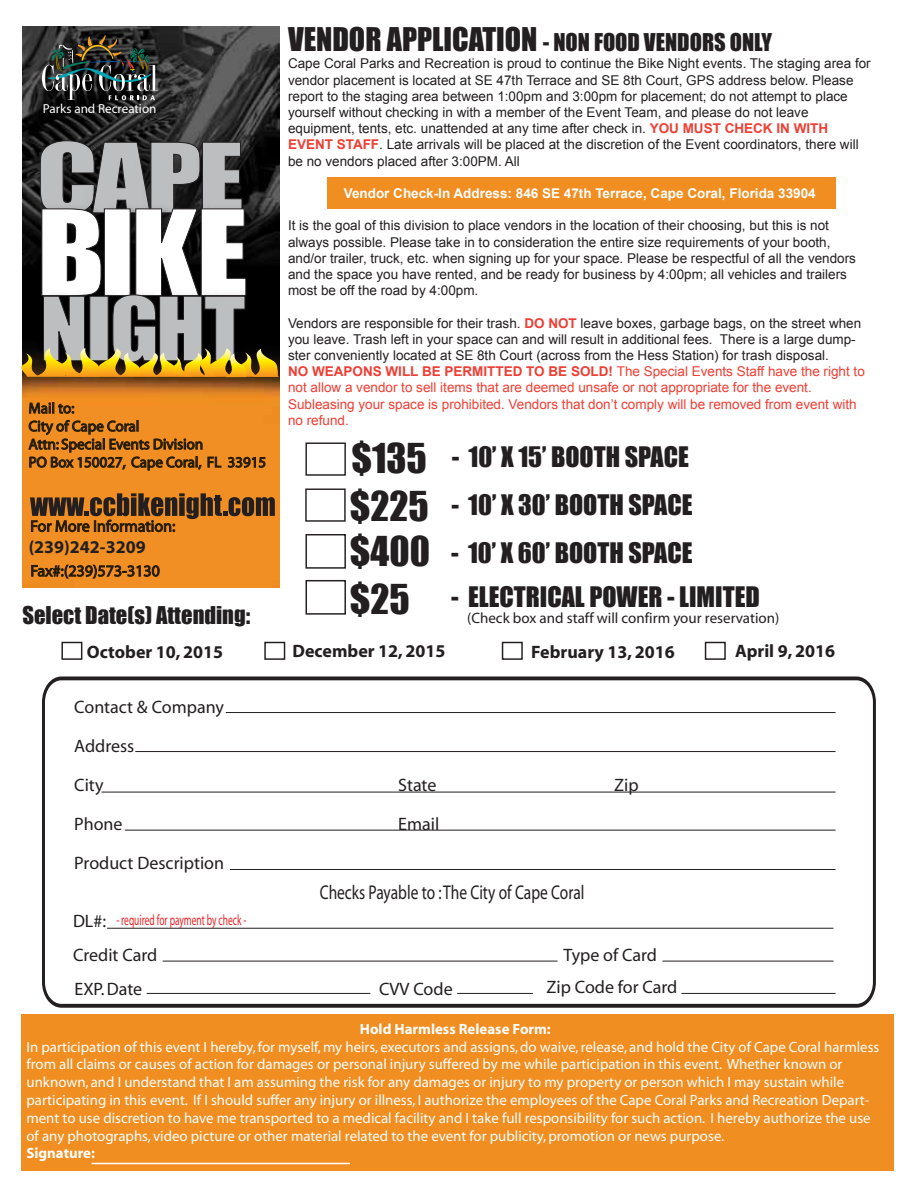
<style>
.page{position:relative;width:918px;height:1188px;background:#fff}
.page>*{position:absolute;margin:0;border:0;box-sizing:border-box;transform-origin:0 0}
.t1{font:37.8px "Impact";color:#231f20}
.t2{font:25.95px "Impact";color:#231f20}
.t3{font:22.5px "Impact";color:#231f20}
.t4{font:19.95px "Myriad";color:#231f20;scale:.77 1}
.t5{font:18px/39px "Myriad";color:#231f20}
.t6{font:700 18px "Myriad";color:#231f20}
.t7{font:15px/18px "Myriad";color:#231f20}
.t8{font:15px "Myriad";color:#ed2224;scale:.63 1}
.t9{font:14.85px/17.9px "Myriad";color:#fff}
.t10{font:700 14.85px "Myriad";color:#fff}
.t11{font:13.5px/16.2px "Arial";color:#231f20}
.t12{font:700 13.5px "Arial";color:#fff}
.t13{font:13.05px "Myriad";color:#fff}
.s1{font-size:30px}
.s2{font-weight:700;color:#ef3e33}
.s3{color:#ef3e33}
.s4{font-size:37.8px}
.s5{font-size:18px;color:#231f20}
</style>
<div class="page">
<div style="left:327px;top:178px;width:509px;height:31px;background:#f18e21"></div>
<img style="left:22px;top:26px;width:257px;height:562px">
<img style="left:23px;top:124px;width:116px;height:16px">
<img style="left:76px;top:126px;width:59px;height:14px">
<img style="left:135px;top:126px;width:51px;height:14px">
<img style="left:186px;top:126px;width:94px;height:129px">
<img style="left:34px;top:377px;width:46px;height:10px">
<img style="left:80px;top:377px;width:23px;height:10px">
<img style="left:103px;top:377px;width:78px;height:12px">
<img style="left:150px;top:377px;width:46px;height:10px">
<img style="left:196px;top:377px;width:74px;height:10px">
<svg style="left:21px;top:140px;width:258px;height:237px"></svg>
<img style="left:42px;top:35px;width:116px;height:65px">
<svg style="left:42px;top:677px;width:834px;height:331px"></svg>
<hr style="left:135px;top:751px;width:701px;height:1px;background:#231f20">
<hr style="left:101px;top:792px;width:735px;height:1px;background:#231f20">
<hr style="left:226px;top:712px;width:610px;height:1px;background:#231f20">
<hr style="left:107px;top:928px;width:727px;height:1px;background:#231f20">
<hr style="left:163px;top:961px;width:395px;height:1px;background:#231f20">
<hr style="left:147px;top:993px;width:223px;height:1px;background:#231f20">
<div style="left:305px;top:443px;width:41px;height:33px;background:#fff;border:1px solid #231f20"></div>
<div style="left:305px;top:534px;width:41px;height:35px;background:#fff;border:1px solid #231f20"></div>
<div style="left:306px;top:580px;width:40px;height:35px;background:#fff;border:1px solid #231f20"></div>
<hr style="left:125px;top:830px;width:711px;height:1px;background:#231f20">
<hr style="left:457px;top:993px;width:76px;height:1px;background:#231f20">
<hr style="left:230px;top:869px;width:606px;height:1px;background:#231f20">
<svg style="left:30px;top:493px;width:245px;height:56px;background:#b16c21"></svg>
<svg style="left:31px;top:563px;width:129px;height:16px;background:#a36317"></svg>
<svg style="left:28px;top:398px;width:238px;height:89px;background:#d57f1f"></svg>
<div style="left:305px;top:489px;width:41px;height:33px;background:#fff;border:1px solid #231f20"></div>
<hr style="left:682px;top:993px;width:154px;height:1px;background:#231f20">
<div style="left:502px;top:642px;width:21px;height:18px;background:#fff;border:1px solid #231f20"></div>
<div style="left:705px;top:642px;width:21px;height:18px;background:#fff;border:1px solid #231f20"></div>
<div style="left:264px;top:642px;width:21px;height:18px;background:#fff;border:1px solid #231f20"></div>
<div style="left:61px;top:642px;width:21px;height:18px;background:#fff;border:1px solid #231f20"></div>
<div style="left:21px;top:1014px;width:873px;height:157px;background:#f18e21"></div>
<hr style="left:92px;top:1163px;width:258px;height:1px;background:#fff">
<hr style="left:662px;top:961px;width:172px;height:1px;background:#231f20">
<p class="t13" style="left:43px;top:103px;width:115px">Parks and Recreation</p>
<p class="t7" style="left:29px;top:400px;width:239px">Mail to:<br>City of Cape Coral<br>Attn: Special Events Division<br>PO Box 150027, Cape Coral, FL 33915</p>
<h3 class="t6" style="left:29px;top:538px;width:118px">(239)242-3209</h3>
<h3 class="t3" style="left:23px;top:598px;width:229px">Select Date(s) Attending:</h3>
<h3 class="t3" style="left:288px;top:25px;width:485px"><span class="s1">VENDOR APPLICATION</span> - NON FOOD VENDORS ONLY</h3>
<p class="t11" style="left:288px;top:56px;width:584px">Cape Coral Parks and Recreation is proud to continue the Bike Night events. The staging area for vendor placement is located at SE 47th Terrace and SE 8th Court, GPS address below. Please report to the staging area between 1:00pm and 3:00pm for placement; do not attempt to place yourself without checking in with a member of the Event Team, and please do not leave equipment, tents, etc. unattended at any time after check in. <span class="s2">YOU MUST CHECK IN WITH EVENT STAFF</span>. Late arrivals will be placed at the discretion of the Event coordinators, there will be no vendors placed after 3:00PM. All</p>
<p class="t12" style="left:344px;top:184px;width:473px">Vendor Check-In Address: 846 SE 47th Terrace, Cape Coral, Florida 33904</p>
<p class="t11" style="left:288px;top:218px;width:570px">It is the goal of this division to place vendors in the location of their choosing, but this is not always possible. Please take in to consideration the entire size requirements of your booth, and/or trailer, truck, etc. when signing up for your space. Please be respectful of all the vendors and the space you have rented, and be ready for business by 4:00pm; all vehicles and trailers most be off the road by 4:00pm.</p>
<p class="t11" style="left:288px;top:315px;width:578px">Vendors are responsible for their trash. <span class="s2">DO NOT</span> leave boxes, garbage bags, on the street when you leave. Trash left in your space can and will result in additional fees. There is a large dump&shy;ster conveniently located at SE 8th Court (across from the Hess Station) for trash disposal.<br><span class="s2">NO WEAPONS WILL BE PERMITTED TO BE SOLD!</span> <span class="s3">The Special Events Staff have the right to not allow a vendor to sell items that are deemed unsafe or not appropriate for the event.<br>Subleasing your space is prohibited. Vendors that don’t comply will be removed from event with no refund.</span></p>
<h1 class="t1" style="left:351px;top:429px;width:77px">$135</h1>
<h2 class="t2" style="left:452px;top:437px;width:239px">- 10’ X 15’ BOOTH SPACE</h2>
<h2 class="t2" style="left:350px;top:485px;width:344px"><span class="s4">$225</span> - 10’ X 30’ BOOTH SPACE</h2>
<h1 class="t1" style="left:350px;top:522px;width:82px">$400</h1>
<h1 class="t1" style="left:350px;top:569px;width:61px">$25</h1>
<h2 class="t2" style="left:451px;top:533px;width:243px">- 10’ X 60’ BOOTH SPACE</h2>
<h2 class="t2" style="left:451px;top:577px;width:310px">- ELECTRICAL POWER - LIMITED</h2>
<p class="t7" style="left:467px;top:609px;width:314px">(Check box and staff will confirm your reservation)</p>
<h3 class="t6" style="left:87px;top:642px;width:138px">October 10, 2015</h3>
<h3 class="t6" style="left:292px;top:642px;width:155px">December 12, 2015</h3>
<h3 class="t6" style="left:531px;top:642px;width:145px">February 13, 2016</h3>
<h3 class="t6" style="left:735px;top:642px;width:101px">April 9, 2016</h3>
<h3 class="t5" style="left:74px;top:688px;width:151px">Contact &amp; Company<br>Address<br>City</h3>
<h3 class="t5" style="left:398px;top:766px;width:40px">State</h3>
<h3 class="t5" style="left:614px;top:766px;width:26px">Zip</h3>
<h3 class="t5" style="left:74px;top:805px;width:50px">Phone</h3>
<h3 class="t5" style="left:398px;top:805px;width:42px">Email</h3>
<h3 class="t5" style="left:74px;top:844px;width:151px">Product Description</h3>
<h3 class="t4" style="left:320px;top:883px;width:345px">Checks Payable to : The City of Cape Coral</h3>
<p class="t8" style="left:73px;top:912px;width:277px"><span class="s5">DL#:</span> - required for payment by check -</p>
<h3 class="t5" style="left:73px;top:939px;width:86px;line-height:33.8px">Credit Card<br>EXP. Date</h3>
<h3 class="t5" style="left:379px;top:970px;width:75px">CVV Code</h3>
<h3 class="t5" style="left:563px;top:936px;width:95px">Type of Card</h3>
<h3 class="t5" style="left:547px;top:969px;width:132px">Zip Code for Card</h3>
<p class="t10" style="left:360px;top:1021px;width:193px">Hold Harmless Release Form:</p>
<p class="t9" style="left:27px;top:1038px;width:854px">In participation of this event I hereby, for myself, my heirs, executors and assigns, do waive, release, and hold the City of Cape Coral harmless from all claims or causes of action for damages or personal injury suffered by me while participation in this event. Whether known or unknown, and I understand that I am assuming the risk for any damages or injury to my property or person which I may sustain while participating in this event. If I should suffer any injury or illness, I authorize the employees of the Cape Coral Parks and Recreation Depart&shy;ment to use discretion to have me transported to a medical facility and I take full responsibility for such action. I hereby authorize the use of any photographs, video picture or other material related to the event for publicity, promotion or news purpose.</p>
<p class="t10" style="left:27px;top:1146px;width:70px">Signature:</p>
</div>
